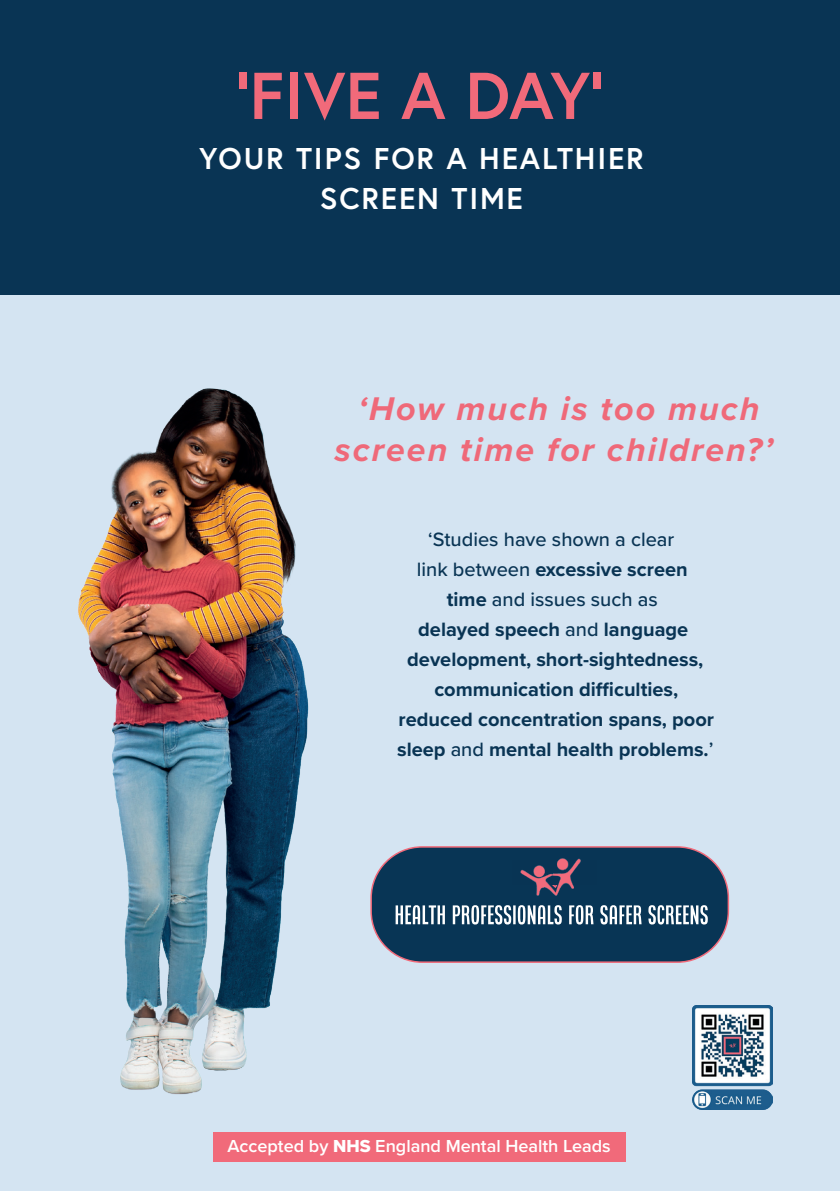
<style>
.page{position:relative;width:840px;height:1191px;background:#fff}
.page>*{position:absolute;margin:0;border:0;box-sizing:border-box;transform-origin:0 0}
.t1{font:700 66px "Europa";color:#f16a7a}
.t2{font:italic 700 34px/40.8px "Proxima Nova";letter-spacing:.06em;color:#ef6979;text-align:center}
.t3{font:700 30px/40px "Europa";letter-spacing:.06em;color:#fff;text-align:center}
.t4{font:700 20px/30px "Proxima Nova";color:#093454;text-align:center}
.t5{font:600 18px "Proxima Nova";color:#fff}
.s1{font-weight:500}
.s2{font-family:"Proxima Nova Extrabld";font-weight:400}
</style>
<div class="page">
<div style="left:0;top:257px;width:839px;height:934px;background:#d4e4f2"></div>
<div style="left:0;top:0;width:839px;height:295px;background:#093454"></div>
<img style="left:692px;top:1005px;width:80px;height:104px">
<svg style="left:373px;top:847px;width:355px;height:115px;fill:#083555"></svg>
<svg style="left:389px;top:855px;width:322px;height:102px;background:#264d69"></svg>
<div style="left:414px;top:933px;width:259px;height:27px;background:#083555"></div>
<div style="left:370px;top:846px;width:358px;height:117px;border:2px solid #f16a7a;border-radius:51px"></div>
<div style="left:512px;top:859px;width:85px;height:25px;background:#083454"></div>
<img style="left:512px;top:851px;width:75px;height:49px">
<div style="left:213px;top:1132px;width:411px;height:30px;background:#f16a7a"></div>
<img style="left:78px;top:388px;width:231px;height:707px">
<h1 class="t1" style="left:237px;top:51px;width:367px">‘FIVE A DAY’</h1>
<h3 class="t3" style="left:199px;top:137px;width:446px">YOUR TIPS FOR A HEALTHIER<br>SCREEN TIME</h3>
<h2 class="t2" style="left:334px;top:387px;width:439px">‘How much is too much screen time for children?’</h2>
<p class="t4" style="left:397px;top:524px;width:318px"><span class="s1">‘Studies have shown a clear<br>link between</span> excessive screen<br>time <span class="s1">and issues such as<br></span>delayed speech <span class="s1">and</span> language development, short-sightedness, communication difficulties, reduced concentration spans, poor sleep <span class="s1">and</span> mental health problems.<span class="s1">’</span></p>
<p class="t5" style="left:227px;top:1132px;width:384px">Accepted by <span class="s2">NHS</span> England Mental Health Leads</p>
</div>
